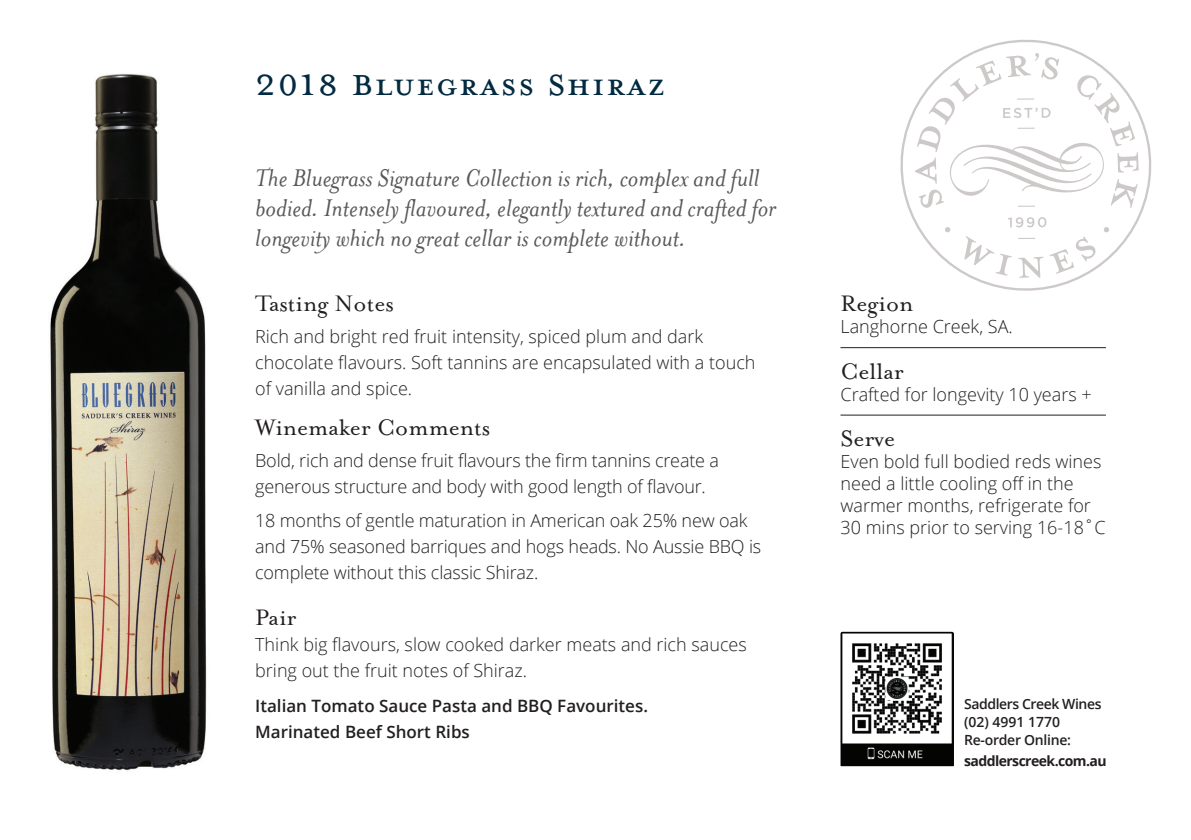
<style>
.page{position:relative;width:1191px;height:840px;background:#fff}
.page>*{position:absolute;margin:0;border:0;box-sizing:border-box;transform-origin:0 0}
.t1{font:46px "Mrs Eaves Petite Caps OT";letter-spacing:.02em;color:#022a41}
.t2{font:italic 28px/30px "Mrs Eaves";color:#57585a}
.t3{font:26px "Mrs Eaves Roman";color:#231f20}
.t4{font:300 18px/26px "Open Sans";color:#231f20}
.t5{font:600 17px/26px "Open Sans";color:#231f20}
.t6{font:600 14px/18px "Open Sans";letter-spacing:-.02em;color:#231f20}
.t7{font:700 14px "Open Sans";letter-spacing:-.04em;color:#231f20}
</style>
<div class="page">
<svg style="left:900px;top:39px;width:252px;height:252px"></svg>
<img style="left:840px;top:631px;width:113px;height:134px">
<img style="left:50px;top:73px;width:157px;height:698px">
<hr style="left:840px;top:347px;width:266px;height:1px;background:#231f20">
<hr style="left:840px;top:414px;width:266px;height:1px;background:#231f20">
<h1 class="t1" style="left:255px;top:57px;width:411px">2018 Bluegrass Shiraz</h1>
<h2 class="t2" style="left:255px;top:163px;width:522px">The Bluegrass Signature Collection is rich, complex and full bodied. Intensely flavoured, elegantly textured and crafted for longevity which no great cellar is complete without.</h2>
<h3 class="t3" style="left:255px;top:289px;width:140px">Tasting Notes</h3>
<p class="t4" style="left:255px;top:323px;width:502px">Rich and bright red fruit intensity, spiced plum and dark chocolate flavours. Soft tannins are encapsulated with a touch of vanilla and spice.</p>
<h3 class="t3" style="left:255px;top:413px;width:237px">Winemaker Comments</h3>
<p class="t4" style="left:255px;top:446px;width:465px">Bold, rich and dense fruit flavours the firm tannins create a generous structure and body with good length of flavour.</p>
<p class="t4" style="left:255px;top:507px;width:507px">18 months of gentle maturation in American oak 25% new oak and 75% seasoned barriques and hogs heads. No Aussie BBQ is complete without this classic Shiraz.</p>
<h3 class="t3" style="left:255px;top:602px;width:43px">Pair</h3>
<p class="t4" style="left:255px;top:630px;width:493px">Think big flavours, slow cooked darker meats and rich sauces bring out the fruit notes of Shiraz.</p>
<p class="t5" style="left:255px;top:691px;width:394px">Italian Tomato Sauce Pasta and BBQ Favourites.<br>Marinated Beef Short Ribs</p>
<h3 class="t3" style="left:840px;top:289px;width:75px">Region</h3>
<p class="t4" style="left:840px;top:313px;width:174px">Langhorne Creek, SA.</p>
<h3 class="t3" style="left:840px;top:356px;width:65px">Cellar</h3>
<p class="t4" style="left:840px;top:380px;width:253px">Crafted for longevity 10 years +</p>
<h3 class="t3" style="left:840px;top:424px;width:56px">Serve</h3>
<p class="t4" style="left:840px;top:450px;width:266px;line-height:22px">Even bold full bodied reds wines need a little cooling off in the warmer months, refrigerate for<br>30 mins prior to serving 16-18˚C</p>
<p class="t6" style="left:964px;top:694px;width:139px">Saddlers Creek Wines (02) 4991 1770<br>Re-order Online:</p>
<p class="t7" style="left:964px;top:750px;width:144px">saddlerscreek.com.au</p>
</div>
